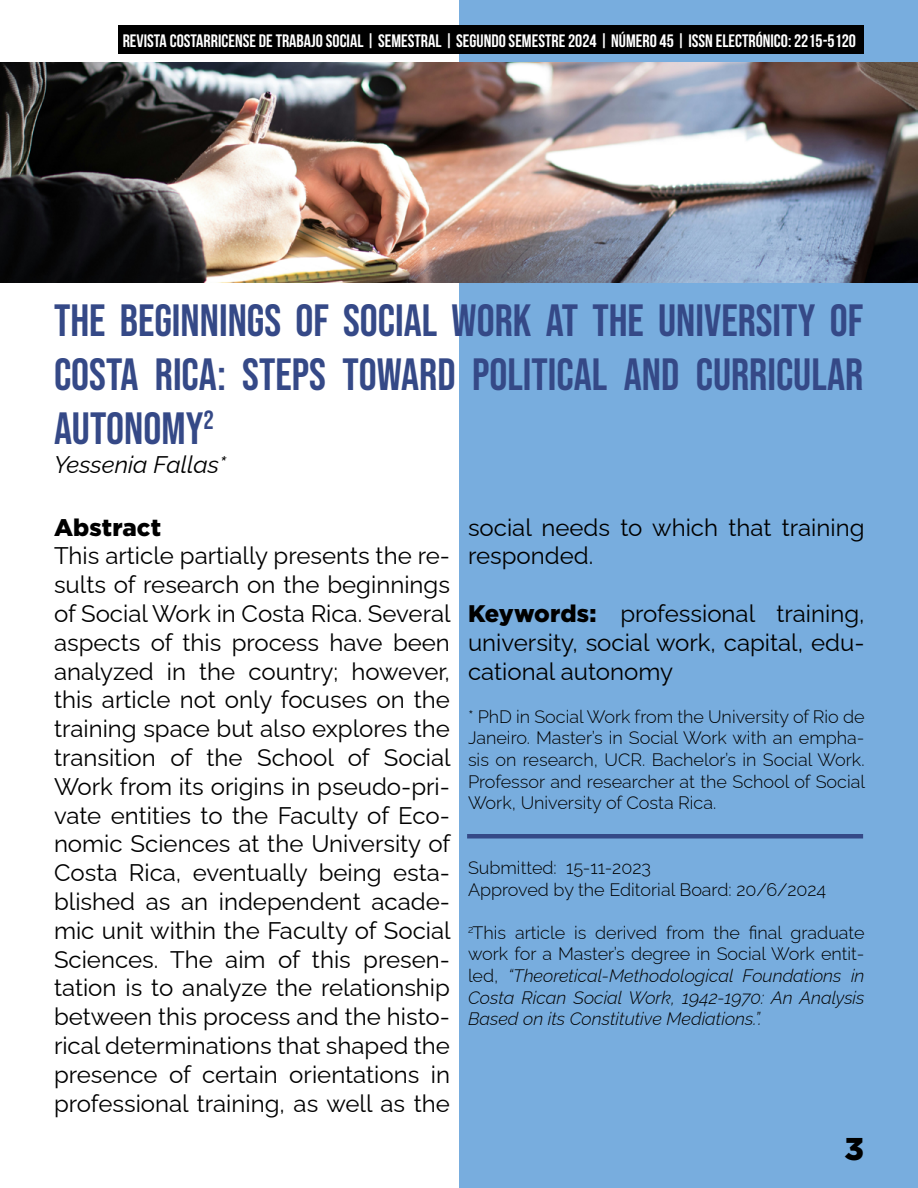
<style>
.page{position:relative;width:918px;height:1188px;background:#fff}
.page>*{position:absolute;margin:0;border:0;box-sizing:border-box;transform-origin:0 0}
.t1{font:45px/54px "Bebas Neue";color:#354987;text-align:justify}
.t2{font:900 31.5px "Gotham";color:#000}
.t3{font:24px/28.8px "Raleway";color:#000;text-align:justify}
.t4{font:italic 24px "Raleway";color:#000}
.t5{font:900 24px "Gotham";letter-spacing:.005em;color:#000}
.t6{font:300 18px/21.6px "Raleway";color:#000;text-align:justify}
.t7{font:italic 300 18px/21.6px "Raleway";color:#000;text-align:justify}
.t8{font:18px "Bebas Neue";color:#fff}
.s1{font-family:"Gotham";font-weight:900}
.s2{font-style:normal}
</style>
<div class="page">
<div style="left:459px;top:0;width:459px;height:1188px;background:#78adde"></div>
<div style="left:118px;top:26px;width:746px;height:28px;background:#000"></div>
<hr style="left:467px;top:834px;width:396px;height:4px;background:#354987">
<img style="left:0;top:62px;width:918px;height:220px">
<p class="t8" style="left:123px;top:30px;width:735px">REVISTA COSTARRICENSE DE TRABAJO SOCIAL | SEMESTRAL | SEGUNDO SEMESTRE 2024 | NÚMERO 45 | ISSN ELECTRÓNICO: 2215-5120</p>
<h1 class="t1" style="left:54px;top:293px;width:811px">THE BEGINNINGS OF SOCIAL WORK AT THE UNIVERSITY OF COSTA RICA: STEPS TOWARD POLITICAL AND CURRICULAR AUTONOMY<sup>2</sup></h1>
<p class="t4" style="left:54px;top:445px;width:174px">Yessenia Fallas*</p>
<p class="t5" style="left:54px;top:513px;width:109px">Abstract</p>
<p class="t3" style="left:54px;top:539px;width:398px">This article partially presents the re&shy;sults of research on the beginnings of Social Work in Costa Rica. Several aspects of this process have been analyzed in the country; however, this article not only focuses on the training space but also explores the transition of the School of Social Work from its origins in pseudo-pri&shy;vate entities to the Faculty of Eco&shy;nomic Sciences at the University of Costa Rica, eventually being esta&shy;blished as an independent acade&shy;mic unit within the Faculty of Social Sciences. The aim of this presen&shy;tation is to analyze the relationship between this process and the histo&shy;rical determinations that shaped the presence of certain orientations in professional training, as well as the</p>
<p class="t3" style="left:468px;top:510px;width:398px">social needs to which that training responded.</p>
<p class="t3" style="left:468px;top:597px;width:398px"><span class="s1">Keywords:</span> professional training, university, social work, capital, edu&shy;cational autonomy</p>
<p class="t6" style="left:468px;top:704px;width:399px">* PhD in Social Work from the University of Rio de Janeiro. Master’s in Social Work with an empha&shy;sis on research, UCR. Bachelor’s in Social Work.<br>Professor and researcher at the School of Social Work, University of Costa Rica.</p>
<p class="t6" style="left:468px;top:855px;width:360px">Submitted: 15-11-2023<br>Approved by the Editorial Board: 20/6/2024</p>
<p class="t7" style="left:468px;top:920px;width:398px"><sup>2</sup><span class="s2">This article is derived from the final graduate work for a Master’s degree in Social Work entit&shy;led,</span> “Theoretical-Methodological Foundations in Costa Rican Social Work, 1942-1970: An Analysis Based on its Constitutive Mediations.”.</p>
<h2 class="t2" style="left:844px;top:1131px;width:21px">3</h2>
</div>
